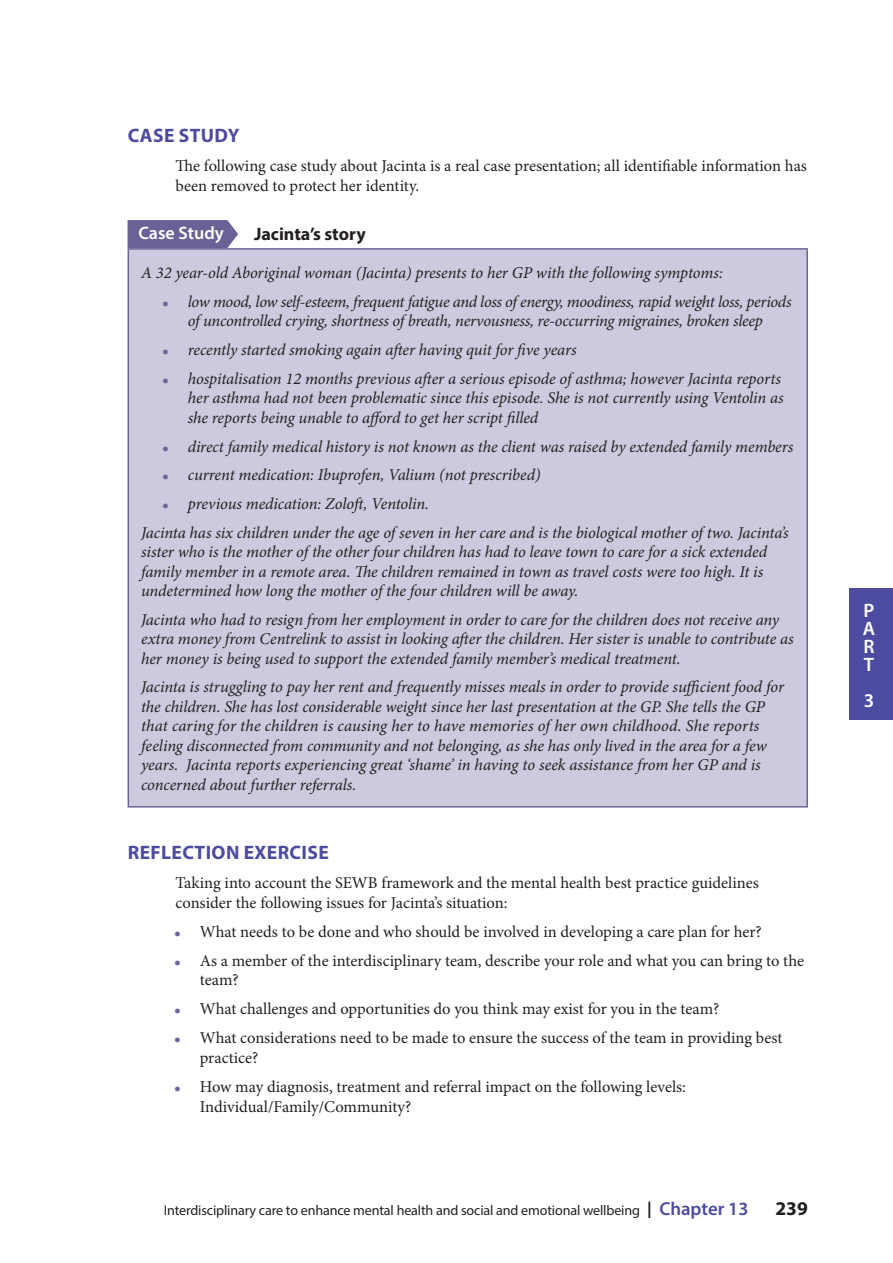
<style>
.page{position:relative;width:893px;height:1263px;background:#fff}
.page>*{position:absolute;margin:0;border:0;box-sizing:border-box;transform-origin:0 0}
.Section_Head{font:700 19.5px "Myriad Pro";letter-spacing:.02em;color:#4c4b9f}
.t1{font:600 19.5px/18px "Myriad Pro";color:#fff;text-align:justify}
.t2{font:700 19.5px "Myriad Pro";color:#231f20}
.t3{font:700 18px "Myriad Pro";color:#231f20}
.t4{font:600 18px "Myriad Pro";color:#fff}
.Scenario_text{font:italic 16.5px/19.5px "Minion Pro";letter-spacing:-.01em;color:#231f20}
.Body_text{font:16.5px/19.8px "Minion Pro";color:#231f20}
.t5{font:14.1px "Myriad Pro";letter-spacing:-.01em;color:#231f20}
.s1{font-weight:700;font-size:16.5px}
.s2{font-weight:600;font-size:18.75px;color:#4c4b9f}
</style>
<div class="page">
<div style="left:849px;top:588px;width:44px;height:131px;background:#4c4b9f"></div>
<div style="left:128px;top:249px;width:679px;height:558px;background:#cdc9de"></div>
<hr style="left:128px;top:248px;width:680px;height:2px;background:#6b6196">
<hr style="left:128px;top:250px;width:1px;height:556px;background:#6b6196">
<hr style="left:806px;top:250px;width:2px;height:556px;background:#6b6196">
<hr style="left:128px;top:806px;width:680px;height:1px;background:#6b6196">
<svg style="left:127px;top:220px;width:112px;height:29px;background:#746b9c"></svg>
<p class="Section_Head" style="left:128px;top:123px;width:113px">CASE STUDY</p>
<p class="Body_text" style="left:176px;top:156px;width:633px">The following case study about Jacinta is a real case presentation; all identifiable information has been removed to protect her identity.</p>
<p class="t4" style="left:138px;top:222px;width:87px">Case Study</p>
<p class="t3" style="left:254px;top:223px;width:113px">Jacinta’s story</p>
<p class="Scenario_text" style="left:141px;top:263px;width:583px">A 32 year-old Aboriginal woman (Jacinta) presents to her GP with the following symptoms:</p>
<p class="Scenario_text" style="left:188px;top:292px;width:605px">low mood, low self-esteem, frequent fatigue and loss of energy, moodiness, rapid weight loss, periods of uncontrolled crying, shortness of breath, nervousness, re-occurring migraines, broken sleep</p>
<p class="Scenario_text" style="left:188px;top:340px;width:390px">recently started smoking again after having quit for five years</p>
<p class="Scenario_text" style="left:188px;top:369px;width:597px">hospitalisation 12 months previous after a serious episode of asthma; however Jacinta reports her asthma had not been problematic since this episode. She is not currently using Ventolin as she reports being unable to afford to get her script filled</p>
<p class="Scenario_text" style="left:188px;top:437px;width:607px">direct family medical history is not known as the client was raised by extended family members</p>
<p class="Scenario_text" style="left:188px;top:465px;width:354px">current medication: Ibuprofen, Valium (not prescribed)</p>
<p class="Scenario_text" style="left:188px;top:494px;width:243px">previous medication: Zoloft, Ventolin.</p>
<p class="Scenario_text" style="left:141px;top:523px;width:649px">Jacinta has six children under the age of seven in her care and is the biological mother of two. Jacinta’s sister who is the mother of the other four children has had to leave town to care for a sick extended family member in a remote area. The children remained in town as travel costs were too high. It is undetermined how long the mother of the four children will be away.</p>
<p class="Scenario_text" style="left:141px;top:610px;width:654px">Jacinta who had to resign from her employment in order to care for the children does not receive any extra money from Centrelink to assist in looking after the children. Her sister is unable to contribute as her money is being used to support the extended family member’s medical treatment.</p>
<p class="Scenario_text" style="left:141px;top:677px;width:644px">Jacinta is struggling to pay her rent and frequently misses meals in order to provide sufficient food for the children. She has lost considerable weight since her last presentation at the GP. She tells the GP that caring for the children is causing her to have memories of her own childhood. She reports feeling disconnected from community and not belonging, as she has only lived in the area for a few years. Jacinta reports experiencing great ‘shame’ in having to seek assistance from her GP and is concerned about further referrals.</p>
<p class="Section_Head" style="left:128px;top:840px;width:203px">REFLECTION EXERCISE</p>
<p class="Body_text" style="left:176px;top:873px;width:585px">Taking into account the SEWB framework and the mental health best practice guidelines consider the following issues for Jacinta’s situation:</p>
<p class="Body_text" style="left:200px;top:922px;width:563px">What needs to be done and who should be involved in developing a care plan for her?</p>
<p class="Body_text" style="left:200px;top:950px;width:606px">As a member of the interdisciplinary team, describe your role and what you can bring to the team?</p>
<p class="Body_text" style="left:200px;top:999px;width:521px">What challenges and opportunities do you think may exist for you in the team?</p>
<p class="Body_text" style="left:200px;top:1028px;width:584px">What considerations need to be made to ensure the success of the team in providing best practice?</p>
<p class="Body_text" style="left:200px;top:1076px;width:488px">How may diagnosis, treatment and referral impact on the following levels:<br>Individual/Family/Community?</p>
<p class="t5" style="left:164px;top:1202px;width:586px">Interdisciplinary care to enhance mental health and social and emotional wellbeing <span class="s1">|</span> <span class="s2">Chapter 13</span></p>
<p class="t2" style="left:775px;top:1196px;width:34px">239</p>
<p class="t1" style="left:863px;top:601px;width:14px">P A R T</p>
<p class="t1" style="left:864px;top:691px;width:12px">3</p>
</div>
